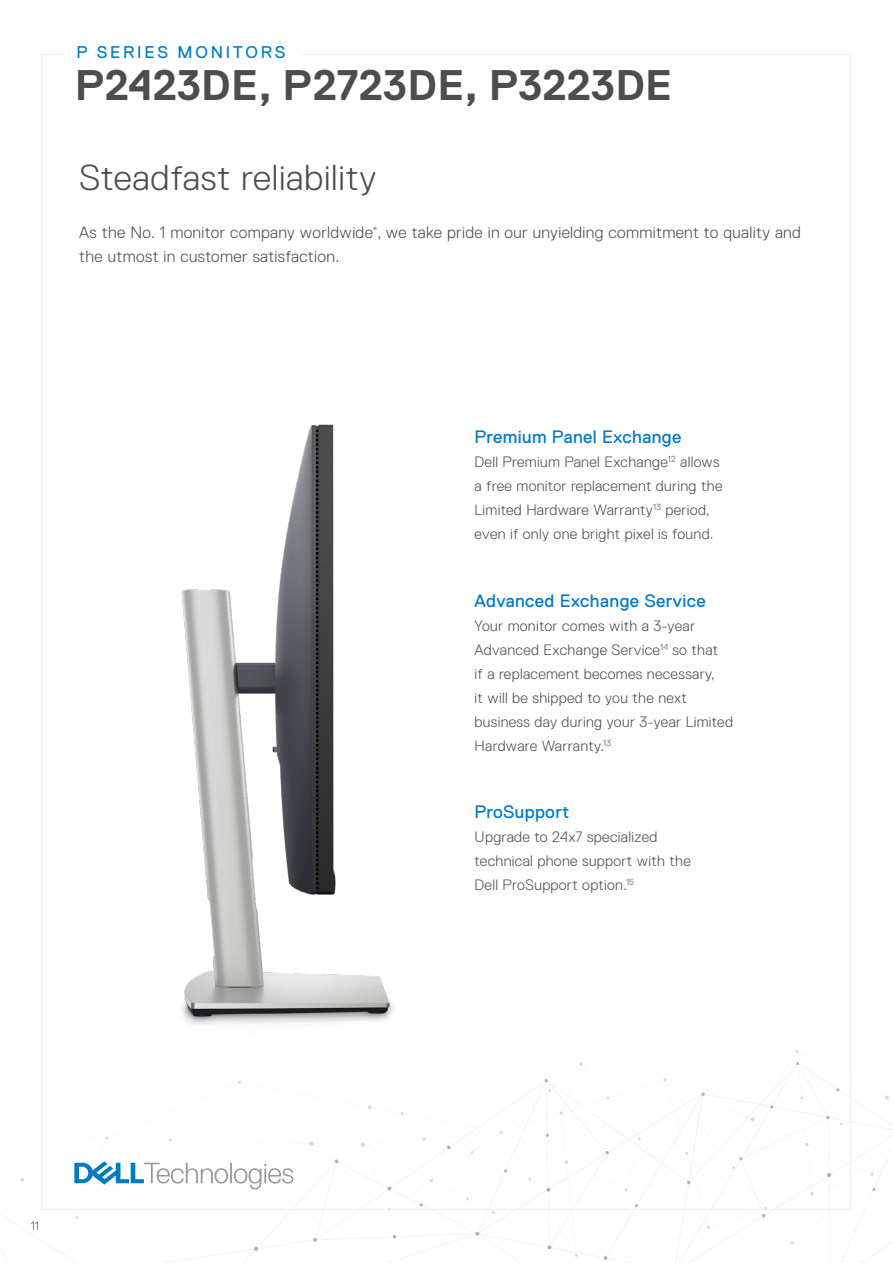
<style>
.page{position:relative;width:893px;height:1263px;background:#fff}
.page>*{position:absolute;margin:0;border:0;box-sizing:border-box;transform-origin:0 0}
.t1{font:700 42.75px "Dell Replica";color:#4d4d4f}
.t2{font:300 36px "Dell Replica";letter-spacing:.02em;color:#4d4d4f}
.t3{font:18px "Dell Replica";letter-spacing:.02em;color:#007bc3}
.t4{font:16.95px "Dell Replica";letter-spacing:.16em;color:#007bc3}
.t5{font:300 16.5px/24px "Dell Replica";letter-spacing:.02em;color:#4d4d4f}
.t6{font:300 15px/24px "Dell Replica";letter-spacing:.02em;color:#4d4d4f}
.t7{font:300 12px "Dell Replica";color:#4d4d4f}
</style>
<div class="page">
<svg style="left:0;top:1050px;width:893px;height:213px"></svg>
<svg style="left:827px;top:1173px;width:4px;height:4px"></svg>
<svg style="left:701px;top:1092px;width:4px;height:4px"></svg>
<svg style="left:544px;top:1079px;width:4px;height:3px"></svg>
<svg style="left:604px;top:1256px;width:3px;height:4px"></svg>
<svg style="left:546px;top:1188px;width:4px;height:4px"></svg>
<svg style="left:387px;top:1186px;width:4px;height:4px"></svg>
<svg style="left:254px;top:1247px;width:4px;height:4px"></svg>
<svg style="left:547px;top:1245px;width:5px;height:4px"></svg>
<svg style="left:605px;top:1151px;width:4px;height:3px"></svg>
<svg style="left:762px;top:1207px;width:5px;height:10px"></svg>
<svg style="left:313px;top:1238px;width:4px;height:4px"></svg>
<svg style="left:335px;top:1159px;width:3px;height:4px"></svg>
<svg style="left:447px;top:1145px;width:4px;height:4px"></svg>
<svg style="left:475px;top:1232px;width:4px;height:4px"></svg>
<svg style="left:739px;top:1157px;width:4px;height:3px"></svg>
<svg style="left:872px;top:1188px;width:4px;height:3px"></svg>
<svg style="left:546px;top:1133px;width:3px;height:4px"></svg>
<img style="left:123px;top:424px;width:377px;height:683px">
<svg style="left:74px;top:1161px;width:219px;height:28px"></svg>
<p class="t4" style="left:76px;top:43px;width:211px">P SERIES MONITORS</p>
<h1 class="t1" style="left:75px;top:62px;width:599px">P2423DE, P2723DE, P3223DE</h1>
<p class="t2" style="left:79px;top:158px;width:298px">Steadfast reliability</p>
<p class="t5" style="left:79px;top:220px;width:723px">As the No. 1 monitor company worldwide<sup>*</sup>, we take pride in our unyielding commitment to quality and the utmost in customer satisfaction.</p>
<p class="t3" style="left:475px;top:427px;width:209px">Premium Panel Exchange</p>
<p class="t6" style="left:475px;top:450px;width:249px">Dell Premium Panel Exchange<sup>12</sup> allows a free monitor replacement during the Limited Hardware Warranty<sup>13</sup> period, even if only one bright pixel is found.</p>
<p class="t3" style="left:475px;top:590px;width:233px">Advanced Exchange Service</p>
<p class="t6" style="left:475px;top:613px;width:260px">Your monitor comes with a 3-year Advanced Exchange Service<sup>14</sup> so that<br>if a replacement becomes necessary,<br>it will be shipped to you the next business day during your 3-year Limited Hardware Warranty.<sup>13</sup></p>
<p class="t3" style="left:475px;top:802px;width:96px">ProSupport</p>
<p class="t6" style="left:475px;top:825px;width:218px">Upgrade to 24x7 specialized technical phone support with the<br>Dell ProSupport option.<sup>15</sup></p>
<p class="t7" style="left:31px;top:1219px;width:10px">11</p>
</div>
